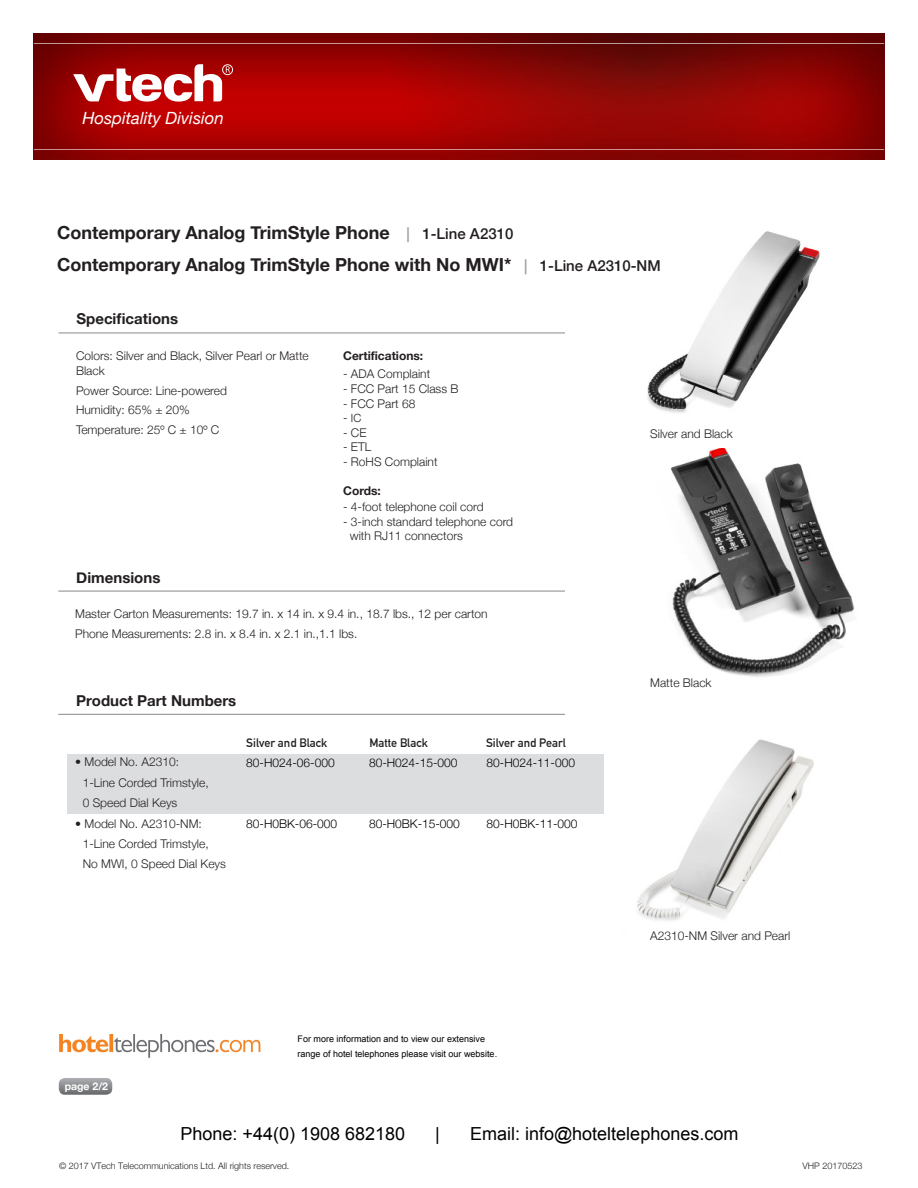
<style>
.page{position:relative;width:918px;height:1188px;background:#fff}
.page>*{position:absolute;margin:0;border:0;box-sizing:border-box;transform-origin:0 0}
.t1{font:700 18px "Helvetica Neue";color:#231f20}
.t2{font:italic 16.8px "Helvetica Neue";color:#fff}
.t3{font:700 15px "Helvetica Neue";color:#231f20}
.Spec_copy{font:300 12px/14.4px "Helvetica Neue";color:#231f20}
.t4{font:300 12px "Helvetica Neue";color:#000001}
.t5{font:700 12px "DIN Alternate";color:#231f20}
.Spec_copy-2{font:700 12px "Helvetica Neue";color:#231f20}
.Spec_copy-3{font:300 11.25px "Helvetica Neue";color:#231f20}
.disclaimer{font:700 10.5px "Helvetica Neue";color:#fff}
.disclaimer-2{font:300 9px "Helvetica Neue";color:#231f20}
.s1{font-weight:500;font-size:15px;color:#a1a3a6}
.s2{font-weight:500;font-size:15px}
.s3{font-size:12px}
</style>
<div class="page">
<svg style="left:58px;top:1078px;width:55px;height:15px"></svg>
<hr style="left:58px;top:332px;width:507px;height:1px;background:#939598">
<div style="left:68px;top:754px;width:536px;height:60px;background:#dcdddf"></div>
<hr style="left:58px;top:591px;width:507px;height:1px;background:#939598">
<hr style="left:58px;top:714px;width:507px;height:1px;background:#939598">
<img style="left:647px;top:231px;width:173px;height:182px">
<img style="left:671px;top:448px;width:184px;height:229px">
<img style="left:637px;top:739px;width:177px;height:182px">
<img style="left:34px;top:33px;width:850px;height:127px">
<svg style="left:56px;top:59px;width:232px;height:54px"></svg>
<hr style="left:33px;top:148px;width:852px;height:3px;background:#fff;opacity:.3">
<hr style="left:33px;top:42px;width:852px;height:3px;background:#fff;opacity:.3">
<svg style="left:60px;top:1093px;width:809px;height:35px"></svg>
<img style="left:60px;top:1034px;width:201px;height:24px">
<p class="t2" style="left:82px;top:106px;width:143px">Hospitality Division</p>
<p class="t1" style="left:57px;top:219px;width:458px">Contemporary Analog TrimStyle Phone <span class="s1">|</span> <span class="s2">1-Line A2310</span></p>
<p class="t1" style="left:57px;top:250px;width:605px">Contemporary Analog TrimStyle Phone with No MWI* <span class="s1">|</span> <span class="s2">1-Line A2310-NM</span></p>
<p class="t3" style="left:77px;top:307px;width:103px">Specifications</p>
<p class="Spec_copy" style="left:76px;top:348px;width:234px">Colors: Silver and Black, Silver Pearl or Matte<br>Black</p>
<p class="Spec_copy" style="left:76px;top:382px;width:152px">Power Source: Line-powered</p>
<p class="Spec_copy" style="left:76px;top:402px;width:115px">Humidity: 65% ± 20%</p>
<p class="Spec_copy" style="left:76px;top:422px;width:145px">Temperature: 25º C ± 10º C</p>
<p class="t3" style="left:76px;top:565px;width:86px">Dimensions</p>
<p class="Spec_copy-2" style="left:343px;top:347px;width:82px">Certifications:</p>
<p class="Spec_copy" style="left:343px;top:366px;width:89px">- ADA Complaint</p>
<p class="Spec_copy" style="left:343px;top:381px;width:117px">- FCC Part 15 Class B</p>
<p class="Spec_copy" style="left:343px;top:395px;width:74px">- FCC Part 68</p>
<p class="Spec_copy-3" style="left:343px;top:409px;width:20px"><span class="s3">-</span> IC</p>
<p class="Spec_copy" style="left:343px;top:424px;width:25px">- CE</p>
<p class="Spec_copy" style="left:343px;top:439px;width:30px">- ETL</p>
<p class="Spec_copy" style="left:343px;top:453px;width:96px">- RoHS Complaint</p>
<p class="Spec_copy-2" style="left:343px;top:481px;width:39px">Cords:</p>
<p class="Spec_copy" style="left:343px;top:499px;width:142px">- 4-foot telephone coil cord</p>
<p class="Spec_copy" style="left:350px;top:514px;width:165px;text-indent:-7px">- 3-inch standard telephone cord with RJ11 connectors</p>
<p class="Spec_copy" style="left:75px;top:605px;width:414px">Master Carton Measurements: 19.7 in. x 14 in. x 9.4 in., 18.7 lbs., 12 per carton</p>
<p class="Spec_copy" style="left:75px;top:626px;width:284px">Phone Measurements: 2.8 in. x 8.4 in. x 2.1 in.,1.1 lbs.</p>
<p class="t3" style="left:76px;top:689px;width:162px">Product Part Numbers</p>
<p class="Spec_copy" style="left:75px;top:754px;width:105px">• Model No. A2310:</p>
<p class="Spec_copy" style="left:83px;top:775px;width:128px">1-Line Corded Trimstyle,</p>
<p class="Spec_copy" style="left:83px;top:795px;width:96px">0 Speed Dial Keys</p>
<p class="Spec_copy" style="left:75px;top:815px;width:128px">• Model No. A2310-NM:</p>
<p class="Spec_copy" style="left:83px;top:836px;width:128px">1-Line Corded Trimstyle,</p>
<p class="Spec_copy" style="left:83px;top:856px;width:145px">No MWI, 0 Speed Dial Keys</p>
<p class="t5" style="left:246px;top:733px;width:83px">Silver and Black</p>
<p class="t5" style="left:369px;top:733px;width:60px">Matte Black</p>
<p class="t5" style="left:486px;top:733px;width:81px">Silver and Pearl</p>
<p class="t4" style="left:369px;top:753px;width:90px">80-H024-15-000</p>
<p class="t4" style="left:246px;top:753px;width:90px">80-H024-06-000</p>
<p class="t4" style="left:487px;top:753px;width:90px">80-H024-11-000</p>
<p class="t4" style="left:246px;top:814px;width:92px">80-H0BK-06-000</p>
<p class="t4" style="left:369px;top:814px;width:92px">80-H0BK-15-000</p>
<p class="t4" style="left:487px;top:814px;width:92px">80-H0BK-11-000</p>
<p class="disclaimer" style="left:65px;top:1078px;width:45px">page 2/2</p>
<p class="Spec_copy" style="left:650px;top:426px;width:84px">Silver and Black</p>
<p class="Spec_copy" style="left:650px;top:675px;width:63px">Matte Black</p>
<p class="Spec_copy" style="left:650px;top:927px;width:142px">A2310-NM Silver and Pearl</p>
<p class="disclaimer-2" style="left:59px;top:1159px;width:232px">© 2017 VTech Telecommunications Ltd. All rights reserved.</p>
<p class="disclaimer-2" style="left:803px;top:1159px;width:61px">VHP 20170523</p>
</div>
